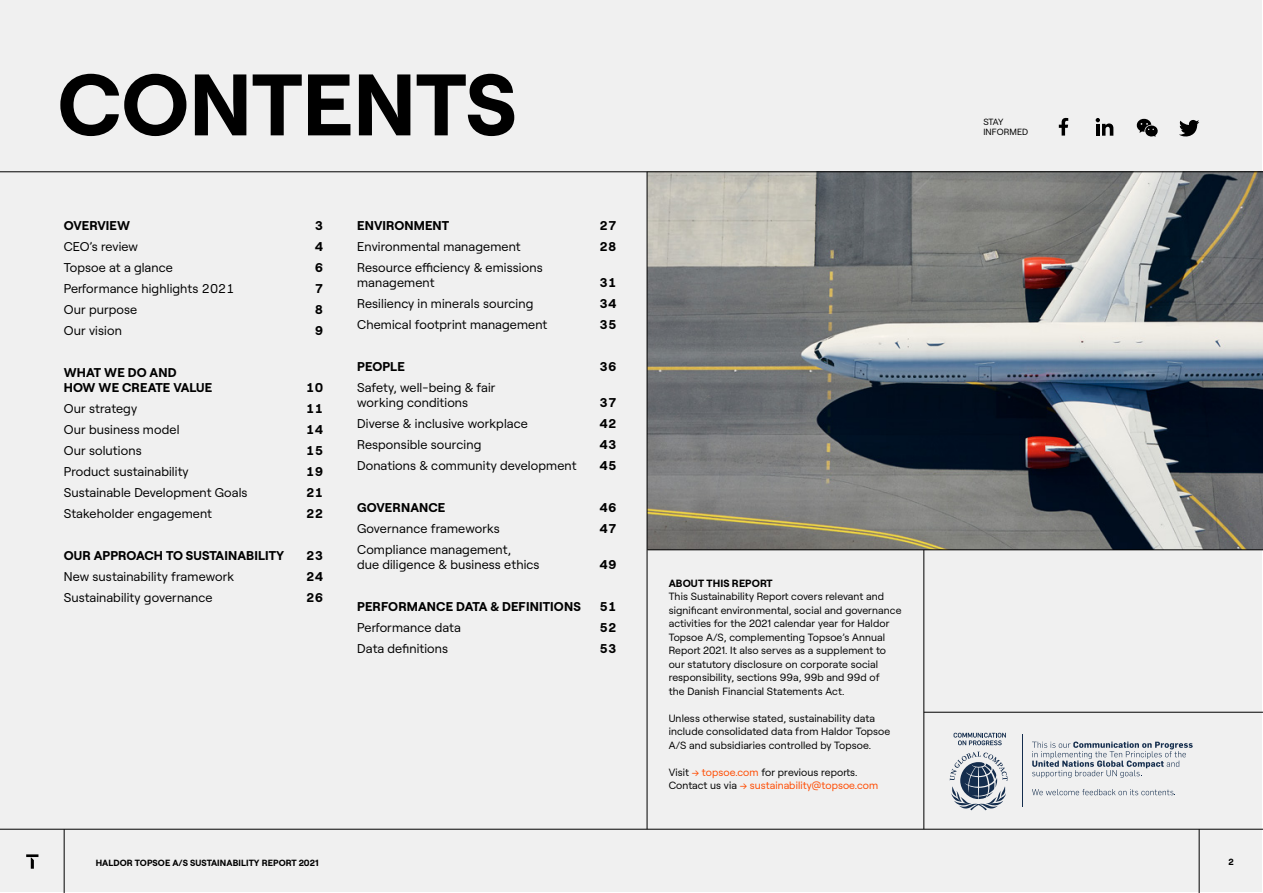
<style>
.page{position:relative;width:1263px;height:893px;background:#fff}
.page>*{position:absolute;margin:0;border:0;box-sizing:border-box;transform-origin:0 0}
.t1{font:700 87px "Roobert PRO";color:#000}
.Body_8_5_12{font:12.75px/15px "Roobert PRO";letter-spacing:.01em;color:#000}
.Body_8_5_12-2{font:700 12.75px/15px "Roobert PRO";letter-spacing:.01em;color:#000}
.Body_small_7_9{font:10.5px/13.5px "Roobert PRO";letter-spacing:.01em;color:#000}
.Body_small_7_9-2{font:10.5px "Roobert PRO";letter-spacing:.01em;color:#ff4a00}
.Middle-heading{font:700 10.5px "Roobert PRO";letter-spacing:.01em;color:#000}
.t2{font:700 9px "Roobert PRO";letter-spacing:.01em;color:#000}
.Body_small_7_9-3{font:9px "Roobert PRO";letter-spacing:.01em;color:#000}
.s1{color:#ff4a00}
.s2{color:#000}
</style>
<div class="page">
<div style="left:1px;top:1px;width:1261px;height:891px;background:#f0f0f0"></div>
<svg style="left:949px;top:732px;width:244px;height:79px"></svg>
<svg style="left:1059px;top:118px;width:9px;height:18px"></svg>
<svg style="left:1179px;top:120px;width:20px;height:17px"></svg>
<svg style="left:1096px;top:118px;width:17px;height:18px"></svg>
<svg style="left:1136px;top:118px;width:22px;height:19px"></svg>
<img style="left:648px;top:172px;width:615px;height:377px">
<hr style="left:0;top:171px;width:1263px;height:1px;background:#000">
<hr style="left:923px;top:550px;width:1px;height:279px;background:#000">
<hr style="left:924px;top:712px;width:339px;height:1px;background:#000">
<hr style="left:647px;top:549px;width:616px;height:1px;background:#000">
<hr style="left:647px;top:172px;width:1px;height:657px;background:#000">
<hr style="left:0;top:829px;width:1263px;height:1px;background:#000">
<hr style="left:64px;top:829px;width:1px;height:64px;background:#000">
<hr style="left:1199px;top:829px;width:1px;height:64px;background:#000">
<svg style="left:26px;top:854px;width:12px;height:15px"></svg>
<p class="t1" style="left:57px;top:37px;width:461px">CONTENTS</p>
<p class="Body_8_5_12-2" style="left:64px;top:217px;width:68px">OVERVIEW</p>
<p class="Body_8_5_12-2" style="left:315px;top:217px;width:10px">3</p>
<p class="Body_8_5_12" style="left:64px;top:238px;width:76px">CEO’s review</p>
<p class="Body_8_5_12-2" style="left:315px;top:238px;width:10px">4</p>
<p class="Body_8_5_12" style="left:64px;top:259px;width:111px">Topsoe at a glance</p>
<p class="Body_8_5_12-2" style="left:315px;top:259px;width:10px">6</p>
<p class="Body_8_5_12" style="left:64px;top:280px;width:172px">Performance highlights 2021</p>
<p class="Body_8_5_12-2" style="left:315px;top:280px;width:10px">7</p>
<p class="Body_8_5_12" style="left:64px;top:301px;width:75px">Our purpose</p>
<p class="Body_8_5_12-2" style="left:315px;top:301px;width:10px">8</p>
<p class="Body_8_5_12" style="left:64px;top:322px;width:60px">Our vision</p>
<p class="Body_8_5_12-2" style="left:315px;top:322px;width:10px">9</p>
<p class="Body_8_5_12-2" style="left:64px;top:364px;width:150px">WHAT WE DO AND<br>HOW WE CREATE VALUE</p>
<p class="Body_8_5_12-2" style="left:306px;top:379px;width:19px">10</p>
<p class="Body_8_5_12" style="left:64px;top:400px;width:75px">Our strategy</p>
<p class="Body_8_5_12-2" style="left:306px;top:400px;width:19px">11</p>
<p class="Body_8_5_12" style="left:64px;top:421px;width:117px">Our business model</p>
<p class="Body_8_5_12-2" style="left:306px;top:421px;width:19px">14</p>
<p class="Body_8_5_12" style="left:64px;top:442px;width:79px">Our solutions</p>
<p class="Body_8_5_12-2" style="left:306px;top:442px;width:19px">15</p>
<p class="Body_8_5_12" style="left:64px;top:463px;width:126px">Product sustainability</p>
<p class="Body_8_5_12-2" style="left:306px;top:463px;width:19px">19</p>
<p class="Body_8_5_12" style="left:64px;top:484px;width:185px">Sustainable Development Goals</p>
<p class="Body_8_5_12-2" style="left:306px;top:484px;width:19px">21</p>
<p class="Body_8_5_12" style="left:64px;top:505px;width:150px">Stakeholder engagement</p>
<p class="Body_8_5_12-2" style="left:306px;top:505px;width:19px">22</p>
<p class="Body_8_5_12-2" style="left:64px;top:547px;width:222px">OUR APPROACH TO SUSTAINABILITY</p>
<p class="Body_8_5_12-2" style="left:306px;top:547px;width:19px">23</p>
<p class="Body_8_5_12" style="left:64px;top:568px;width:172px">New sustainability framework</p>
<p class="Body_8_5_12-2" style="left:306px;top:568px;width:19px">24</p>
<p class="Body_8_5_12" style="left:64px;top:589px;width:150px">Sustainability governance</p>
<p class="Body_8_5_12-2" style="left:306px;top:589px;width:19px">26</p>
<p class="Body_8_5_12-2" style="left:357px;top:217px;width:94px">ENVIRONMENT</p>
<p class="Body_8_5_12-2" style="left:599px;top:217px;width:19px">27</p>
<p class="Body_8_5_12" style="left:357px;top:238px;width:165px">Environmental management</p>
<p class="Body_8_5_12-2" style="left:599px;top:238px;width:19px">28</p>
<p class="Body_8_5_12" style="left:357px;top:259px;width:187px">Resource efficiency &amp; emissions management</p>
<p class="Body_8_5_12-2" style="left:599px;top:274px;width:19px">31</p>
<p class="Body_8_5_12" style="left:357px;top:295px;width:178px">Resiliency in minerals sourcing</p>
<p class="Body_8_5_12-2" style="left:599px;top:295px;width:19px">34</p>
<p class="Body_8_5_12" style="left:357px;top:316px;width:192px">Chemical footprint management</p>
<p class="Body_8_5_12-2" style="left:599px;top:316px;width:19px">35</p>
<p class="Body_8_5_12-2" style="left:357px;top:358px;width:49px">PEOPLE</p>
<p class="Body_8_5_12-2" style="left:599px;top:358px;width:19px">36</p>
<p class="Body_8_5_12" style="left:357px;top:379px;width:140px">Safety, well-being &amp; fair working conditions</p>
<p class="Body_8_5_12-2" style="left:599px;top:394px;width:19px">37</p>
<p class="Body_8_5_12" style="left:357px;top:415px;width:172px">Diverse &amp; inclusive workplace</p>
<p class="Body_8_5_12-2" style="left:599px;top:415px;width:19px">42</p>
<p class="Body_8_5_12" style="left:357px;top:436px;width:126px">Responsible sourcing</p>
<p class="Body_8_5_12-2" style="left:599px;top:436px;width:19px">43</p>
<p class="Body_8_5_12" style="left:357px;top:457px;width:221px">Donations &amp; community development</p>
<p class="Body_8_5_12-2" style="left:599px;top:457px;width:19px">45</p>
<p class="Body_8_5_12-2" style="left:357px;top:499px;width:90px">GOVERNANCE</p>
<p class="Body_8_5_12-2" style="left:599px;top:499px;width:19px">46</p>
<p class="Body_8_5_12" style="left:357px;top:520px;width:144px">Governance frameworks</p>
<p class="Body_8_5_12-2" style="left:599px;top:520px;width:19px">47</p>
<p class="Body_8_5_12" style="left:357px;top:541px;width:184px">Compliance management,<br>due diligence &amp; business ethics</p>
<p class="Body_8_5_12-2" style="left:599px;top:556px;width:19px">49</p>
<p class="Body_8_5_12-2" style="left:357px;top:598px;width:225px">PERFORMANCE DATA &amp; DEFINITIONS</p>
<p class="Body_8_5_12-2" style="left:599px;top:598px;width:19px">51</p>
<p class="Body_8_5_12" style="left:357px;top:619px;width:105px">Performance data</p>
<p class="Body_8_5_12-2" style="left:599px;top:619px;width:19px">52</p>
<p class="Body_8_5_12" style="left:357px;top:640px;width:93px">Data definitions</p>
<p class="Body_8_5_12-2" style="left:599px;top:640px;width:19px">53</p>
<p class="Middle-heading" style="left:669px;top:575px;width:105px">ABOUT THIS REPORT</p>
<p class="Body_small_7_9" style="left:669px;top:589px;width:234px">This Sustainability Report covers relevant and significant environmental, social and governance activities for the 2021 calendar year for Haldor Topsoe A/S, complementing Topsoe’s Annual Report 2021. It also serves as a supplement to</p>
<p class="Body_small_7_9" style="left:669px;top:656px;width:212px">our statutory disclosure on corporate social responsibility, sections 99a, 99b and 99d of</p>
<p class="Body_small_7_9" style="left:669px;top:683px;width:177px">the Danish Financial Statements Act.</p>
<p class="Body_small_7_9" style="left:669px;top:710px;width:223px">Unless otherwise stated, sustainability data include consolidated data from Haldor Topsoe<br>A/S and subsidiaries controlled by Topsoe.</p>
<p class="Body_small_7_9" style="left:669px;top:764px;width:190px">Visit <span class="s1">→ topsoe.com</span> for previous reports.</p>
<p class="Body_small_7_9-2" style="left:669px;top:778px;width:211px"><span class="s2">Contact us via</span> → sustainability@topsoe.com</p>
<p class="Body_small_7_9-3" style="left:983px;top:115px;width:21px">STAY</p>
<p class="Body_small_7_9-3" style="left:983px;top:125px;width:46px">INFORMED</p>
<p class="t2" style="left:96px;top:855px;width:224px">HALDOR TOPSOE A/S SUSTAINABILITY REPORT 2021</p>
<p class="t2" style="left:1228px;top:855px;width:7px">2</p>
</div>
